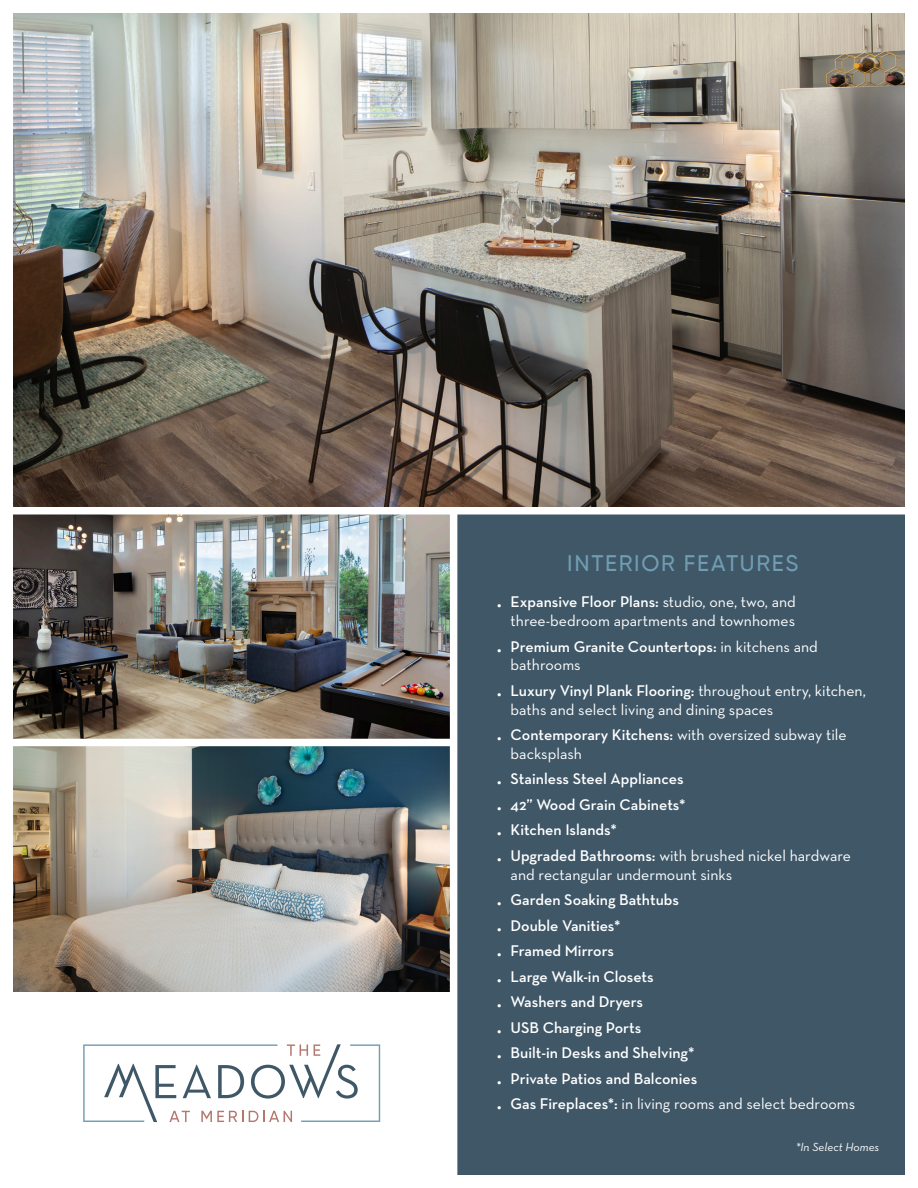
<style>
.page{position:relative;width:918px;height:1188px;background:#fff}
.page>*{position:absolute;margin:0;border:0;box-sizing:border-box;transform-origin:0 0}
.t1{font:500 22.5px "Gilroy";letter-spacing:.075em;color:#709db2}
.t2{font:15.75px/18.8px "Neutraface Text";color:#fff}
.t3{font:600 15.75px/18.8px "Neutraface Text";color:#fff}
.t4{font:italic 12px "Neutraface Text";letter-spacing:-.005em;color:#fff}
.s1{font-weight:600}
.s2{font-weight:400}
</style>
<div class="page">
<img style="left:14px;top:746px;width:436px;height:245px">
<img style="left:14px;top:14px;width:890px;height:493px">
<img style="left:14px;top:514px;width:436px;height:225px">
<div style="left:454px;top:511px;width:450px;height:663px;background:#3f5767"></div>
<div style="left:450px;top:511px;width:7px;height:677px;background:#fff"></div>
<div style="left:0;top:507px;width:918px;height:7px;background:#fff"></div>
<svg style="left:83px;top:1044px;width:297px;height:78px"></svg>
<p class="t1" style="left:567px;top:550px;width:233px">INTERIOR FEATURES</p>
<p class="t2" style="left:497px;top:592px;width:300px;text-align:right"><span class="s1">• Expansive Floor Plans:</span> studio, one, two, and three-bedroom apartments and townhomes</p>
<p class="t3" style="left:511px;top:637px;width:309px;text-indent:-14px">• Premium Granite Countertops: <span class="s2">in kitchens and bathrooms</span></p>
<p class="t2" style="left:511px;top:681px;width:357px;text-indent:-14px"><span class="s1">• Luxury Vinyl Plank Flooring:</span> throughout entry, kitchen, baths and select living and dining spaces</p>
<p class="t2" style="left:511px;top:725px;width:338px;text-indent:-14px"><span class="s1">• Contemporary Kitchens:</span> with oversized subway tile backsplash</p>
<p class="t3" style="left:497px;top:770px;width:188px">• Stainless Steel Appliances</p>
<p class="t3" style="left:497px;top:795px;width:190px">• 42” Wood Grain Cabinets*</p>
<p class="t3" style="left:497px;top:821px;width:121px">• Kitchen Islands*</p>
<p class="t2" style="left:511px;top:846px;width:342px;text-indent:-14px"><span class="s1">• Upgraded Bathrooms:</span> with brushed nickel hardware and rectangular undermount sinks</p>
<p class="t3" style="left:497px;top:890px;width:183px">• Garden Soaking Bathtubs</p>
<p class="t3" style="left:497px;top:916px;width:125px">• Double Vanities*</p>
<p class="t3" style="left:497px;top:941px;width:118px">• Framed Mirrors</p>
<p class="t3" style="left:497px;top:967px;width:158px">• Large Walk-in Closets</p>
<p class="t3" style="left:497px;top:992px;width:147px">• Washers and Dryers</p>
<p class="t3" style="left:497px;top:1018px;width:146px">• USB Charging Ports</p>
<p class="t3" style="left:497px;top:1043px;width:199px">• Built-in Desks and Shelving*</p>
<p class="t3" style="left:497px;top:1069px;width:202px">• Private Patios and Balconies</p>
<p class="t2" style="left:497px;top:1094px;width:360px"><span class="s1">• Gas Fireplaces*:</span> in living rooms and select bedrooms</p>
<p class="t4" style="left:796px;top:1140px;width:85px">*In Select Homes</p>
</div>
